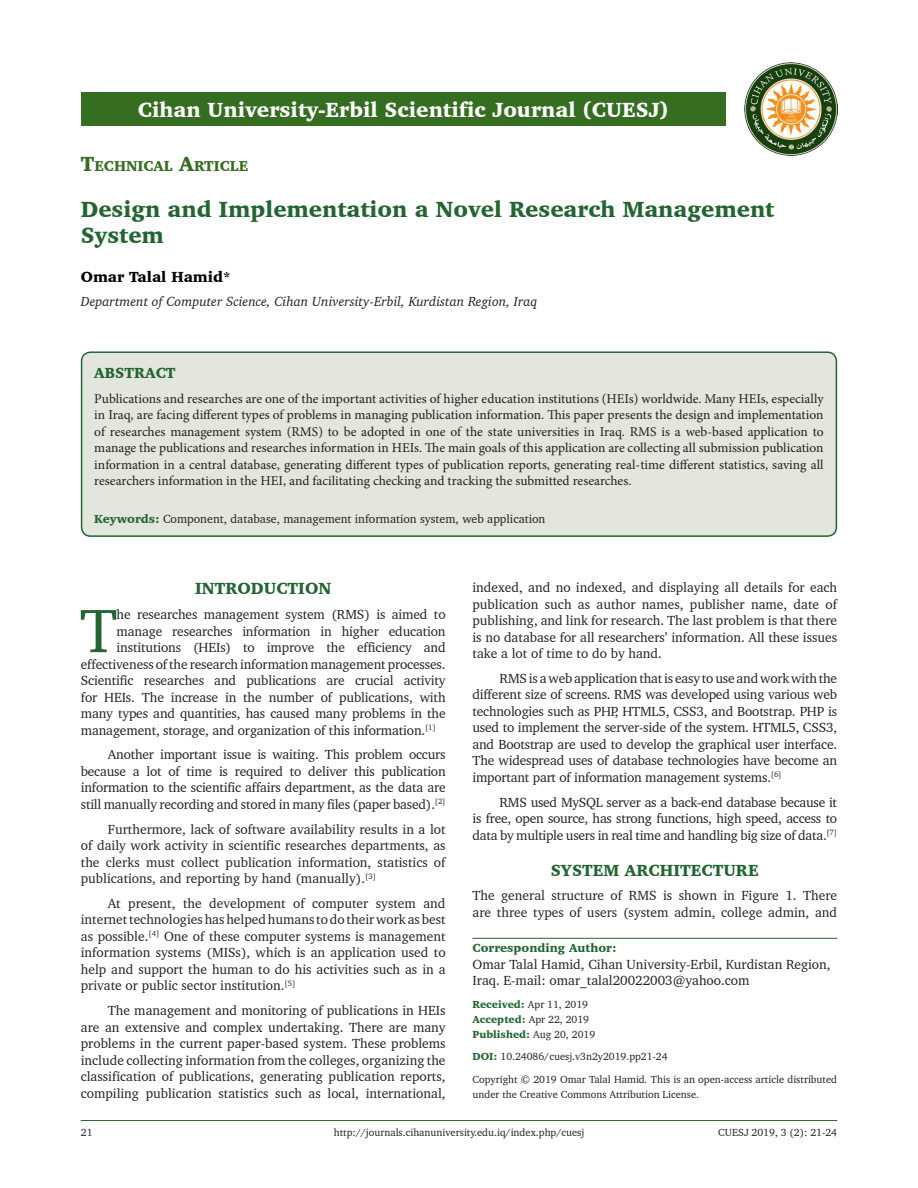
<style>
.page{position:relative;width:918px;height:1188px;background:#fff}
.page>*{position:absolute;margin:0;border:0;box-sizing:border-box;transform-origin:0 0}
.Drop_Cap{font:62.7px "Charter BT";color:#236531}
.AT{font:900 22.5px/25.5px "Charter BT";color:#236531}
.JN_Name{font:900 21px "Charter BT";color:#fff}
.t1{font:900 16.5px "Charter BT";color:#236531}
.AU{font:900 15px "Charter BT";color:#000}
.ABSH{font:900 15px "Charter BT";color:#236531}
.AH{font:900 14.7px "Charter BT";color:#356d21}
.TX{font:13.5px/16.5px "Charter BT";color:#231f20;text-align:justify}
.ABS{font:13.5px/16.5px "Minion Pro";letter-spacing:-.005em;color:#231f20;text-align:justify}
.Drop_Cap-2{font:13.5px "Charter BT";letter-spacing:-.01em;color:#231f20}
.TXFL{font:13.5px/16.5px "Charter BT";color:#231f20}
.ADD{font:13.5px/16.5px "Charter BT";color:#231f20}
.AFF{font:italic 13.5px "Charter BT";color:#231f20}
.KWD{font:12px "Charter BT";color:#231f20}
.ADD-2{font:900 12px "Charter BT";color:#236531}
.CR{font:10.5px/15px "Charter BT";color:#231f20}
.HIS{font:10.5px/15px "Charter BT";color:#231f20}
.RF{font:10.5px "Charter BT";color:#231f20}
.s1{font-size:21px}
.s2{font-weight:900;color:#236531}
.s3{font-style:italic}
</style>
<div class="page">
<hr style="left:81px;top:1120px;width:756px;height:1px;background:#236531">
<div style="left:82px;top:352px;width:754px;height:184px;background:#e2e6dd;border-radius:9px"></div>
<div style="left:81px;top:351px;width:756px;height:186px;border:2px solid #236531;border-radius:9px"></div>
<img style="left:744px;top:63px;width:93px;height:93px">
<hr style="left:472px;top:938px;width:365px;height:1px;background:#236531">
<div style="left:81px;top:92px;width:645px;height:34px;background:#356d21"></div>
<p class="JN_Name" style="left:138px;top:97px;width:532px">Cihan University-Erbil Scientific Journal (CUESJ)</p>
<p class="AH" style="left:81px;top:157px;width:169px"><span class="s1">T</span>ECHNICAL <span class="s1">A</span>RTICLE</p>
<p class="AT" style="left:81px;top:196px;width:695px">Design and Implementation a Novel Research Management<br>System</p>
<p class="AU" style="left:81px;top:267px;width:151px">Omar Talal Hamid*</p>
<p class="AFF" style="left:81px;top:293px;width:458px">Department of Computer Science, Cihan University-Erbil, Kurdistan Region, Iraq</p>
<p class="ABSH" style="left:94px;top:363px;width:83px">ABSTRACT</p>
<p class="ABS" style="left:94px;top:390px;width:731px">Publications and researches are one of the important activities of higher education institutions (HEIs) worldwide. Many HEIs, especially in Iraq, are facing different types of problems in managing publication information. This paper presents the design and implementation of researches management system (RMS) to be adopted in one of the state universities in Iraq. RMS is a web-based application to manage the publications and researches information in HEIs. The main goals of this application are collecting all submission publication information in a central database, generating different types of publication reports, generating real-time different statistics, saving all researchers information in the HEI, and facilitating checking and tracking the submitted researches.</p>
<p class="KWD" style="left:94px;top:512px;width:453px"><span class="s2">Keywords:</span> Component, database, management information system, web application</p>
<h1 class="t1" style="left:195px;top:579px;width:138px">INTRODUCTION</h1>
<p class="Drop_Cap" style="left:80px;top:592px;width:39px">T</p>
<p class="Drop_Cap-2" style="left:117px;top:606px;width:330px">he researches management system (RMS) is aimed to</p>
<p class="Drop_Cap-2" style="left:117px;top:623px;width:331px">manage researches information in higher education</p>
<p class="Drop_Cap-2" style="left:117px;top:639px;width:331px">institutions (HEIs) to improve the efficiency and</p>
<p class="Drop_Cap-2" style="left:81px;top:656px;width:366px">effectiveness of the research information management processes.</p>
<p class="Drop_Cap-2" style="left:81px;top:672px;width:366px">Scientific researches and publications are crucial activity</p>
<p class="Drop_Cap-2" style="left:81px;top:689px;width:366px">for HEIs. The increase in the number of publications, with</p>
<p class="Drop_Cap-2" style="left:81px;top:705px;width:366px">many types and quantities, has caused many problems in the</p>
<p class="Drop_Cap-2" style="left:81px;top:722px;width:357px">management, storage, and organization of this information.<sup>[1]</sup></p>
<p class="TX" style="left:81px;top:746px;width:366px;text-indent:27px">Another important issue is waiting. This problem occurs because a lot of time is required to deliver this publication information to the scientific affairs department, as the data are still manually recording and stored in many files (paper based).<sup>[2]</sup></p>
<p class="TX" style="left:81px;top:821px;width:366px;text-indent:27px">Furthermore, lack of software availability results in a lot of daily work activity in scientific researches departments, as the clerks must collect publication information, statistics of publications, and reporting by hand (manually).<sup>[3]</sup></p>
<p class="TX" style="left:81px;top:895px;width:366px;text-indent:27px">At present, the development of computer system and internet technologies has helped humans to do their work as best as possible.<sup>[4]</sup> One of these computer systems is management information systems (MISs), which is an application used to help and support the human to do his activities such as in a private or public sector institution.<sup>[5]</sup></p>
<p class="TX" style="left:81px;top:1002px;width:366px;text-indent:27px">The management and monitoring of publications in HEIs are an extensive and complex undertaking. There are many problems in the current paper-based system. These problems include collecting information from the colleges, organizing the classification of publications, generating publication reports, compiling publication statistics such as local, international,</p>
<p class="TX" style="left:472px;top:579px;width:366px">indexed, and no indexed, and displaying all details for each publication such as author names, publisher name, date of publishing, and link for research. The last problem is that there is no database for all researchers’ information. All these issues take a lot of time to do by hand.</p>
<p class="TX" style="left:472px;top:670px;width:366px;text-indent:27px">RMS is a web application that is easy to use and work with the different size of screens. RMS was developed using various web technologies such as PHP, HTML5, CSS3, and Bootstrap. PHP is used to implement the server-side of the system. HTML5, CSS3, and Bootstrap are used to develop the graphical user interface.<br>The widespread uses of database technologies have become an important part of information management systems.<sup>[6]</sup></p>
<p class="TX" style="left:472px;top:793px;width:366px;text-indent:27px">RMS used MySQL server as a back-end database because it is free, open source, has strong functions, high speed, access to data by multiple users in real time and handling big size of data.<sup>[7]</sup></p>
<h1 class="t1" style="left:551px;top:860px;width:210px">SYSTEM ARCHITECTURE</h1>
<p class="TXFL" style="left:472px;top:887px;width:366px">The general structure of RMS is shown in Figure 1. There are three types of users (system admin, college admin, and</p>
<p class="ADD-2" style="left:472px;top:941px;width:146px">Corresponding Author:</p>
<p class="ADD" style="left:472px;top:956px;width:360px">Omar Talal Hamid, Cihan University-Erbil, Kurdistan Region,<br>Iraq. E-mail: omar_talal20022003@yahoo.com</p>
<p class="HIS" style="left:472px;top:996px;width:124px"><span class="s2">Received:</span> Apr 11, 2019<br><span class="s2">Accepted:</span> Apr 22, 2019<br><span class="s2">Published:</span> Aug 20, 2019</p>
<p class="HIS" style="left:472px;top:1049px;width:197px"><span class="s2">DOI:</span> 10.24086/cuesj.v3n2y2019.pp21-24</p>
<p class="CR" style="left:472px;top:1071px;width:366px">Copyright © 2019 Omar Talal Hamid<span class="s3">.</span> This is an open-access article distributed under the Creative Commons Attribution License.</p>
<p class="RF" style="left:81px;top:1126px;width:13px">21</p>
<p class="RF" style="left:334px;top:1126px;width:252px">http://journals.cihanuniversity.edu.iq/index.php/cuesj</p>
<p class="RF" style="left:718px;top:1126px;width:120px">CUESJ 2019, 3 (2): 21-24</p>
</div>
